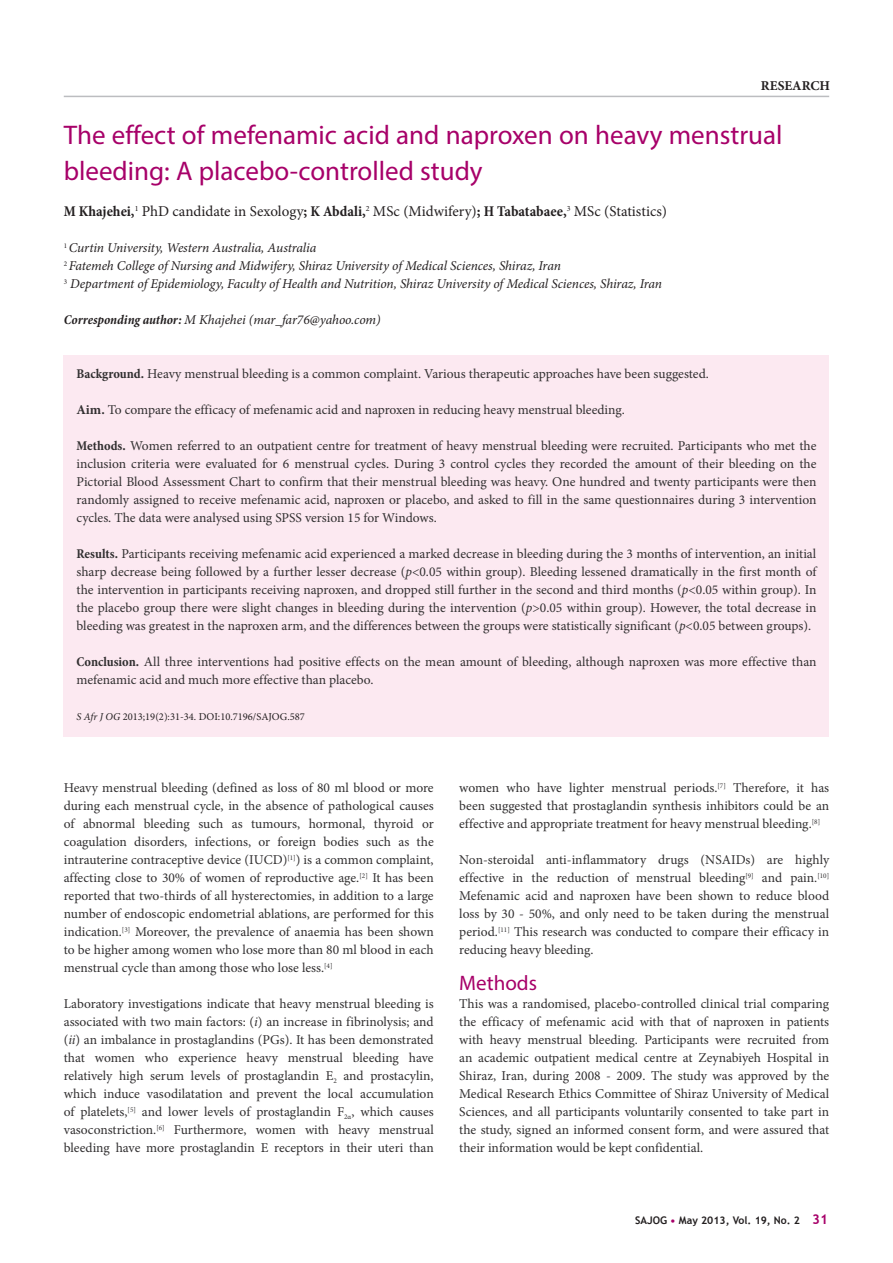
<style>
.page{position:relative;width:893px;height:1263px;background:#fff}
.page>*{position:absolute;margin:0;border:0;box-sizing:border-box;transform-origin:0 0}
.A_HEAD{font:27px/36px "Myriad Pro";color:#a70169}
.B_HEAD{font:21px "Myriad Pro";color:#a70169}
.AUTHORS_NAME{font:15px "Minion Pro";color:#231f20}
.BODY_TEXT{font:13.5px/18px "Minion Pro";color:#312f30;text-align:justify}
.AUTHOR_DETAILS{font:italic 13.5px "Minion Pro";letter-spacing:-.01em;color:#231f20}
.CORRESPONDING_AUTHOR{font:italic 13.5px "Minion Pro";letter-spacing:-.005em;color:#231f20}
.t1{font:700 13.5px "Minion Pro";color:#231f20}
.BODY_TEXT-2{font:10.5px "Minion Pro";color:#231f20}
.t2{font:700 10.5px "Trebuchet MS";color:#231f20}
.s1{font-weight:700;font-stretch:condensed}
.s2{font-weight:700}
.s3{font-style:italic}
.s4{color:#a70169}
.s5{font-size:13.5px;color:#a70169}
</style>
<div class="page">
<hr style="left:64px;top:96px;width:765px;height:1px;background:#bcbdc0">
<div style="left:64px;top:355px;width:765px;height:382px;background:#fce9f1"></div>
<p class="t1" style="left:761px;top:76px;width:71px">RESEARCH</p>
<h1 class="A_HEAD" style="left:64px;top:117px;width:720px">The effect of mefenamic acid and naproxen on heavy menstrual bleeding: A placebo-controlled study</h1>
<p class="AUTHORS_NAME" style="left:64px;top:201px;width:605px"><span class="s1">M Khajehei,</span><sup>1</sup> PhD candidate in Sexology<span class="s2">;</span> <span class="s1">K Abdali,</span><sup>2</sup> MSc (Midwifery)<span class="s2">;</span> <span class="s1">H Tabatabaee,</span><sup>3</sup> MSc (Statistics)</p>
<p class="AUTHOR_DETAILS" style="left:64px;top:238px;width:254px"><sup>1</sup> Curtin University, Western Australia, Australia</p>
<p class="AUTHOR_DETAILS" style="left:64px;top:256px;width:499px"><sup>2</sup> Fatemeh College of Nursing and Midwifery, Shiraz University of Medical Sciences, Shiraz, Iran</p>
<p class="AUTHOR_DETAILS" style="left:64px;top:274px;width:600px"><sup>3</sup> Department of Epidemiology, Faculty of Health and Nutrition, Shiraz University of Medical Sciences, Shiraz, Iran</p>
<p class="CORRESPONDING_AUTHOR" style="left:64px;top:310px;width:318px"><span class="s1">Corresponding author:</span> M Khajehei (mar_far76@yahoo.com)</p>
<p class="BODY_TEXT" style="left:77px;top:365px;width:634px"><span class="s1">Background.</span> Heavy menstrual bleeding is a common complaint. Various therapeutic approaches have been suggested.</p>
<p class="BODY_TEXT" style="left:77px;top:401px;width:550px"><span class="s2">Aim.</span> To compare the efficacy of mefenamic acid and naproxen in reducing heavy menstrual bleeding.</p>
<p class="BODY_TEXT" style="left:77px;top:437px;width:741px"><span class="s1">Methods.</span> Women referred to an outpatient centre for treatment of heavy menstrual bleeding were recruited. Participants who met the inclusion criteria were evaluated for 6 menstrual cycles. During 3 control cycles they recorded the amount of their bleeding on the Pictorial Blood Assessment Chart to confirm that their menstrual bleeding was heavy. One hundred and twenty participants were then randomly assigned to receive mefenamic acid, naproxen or placebo, and asked to fill in the same questionnaires during 3 intervention cycles. The data were analysed using SPSS version 15 for Windows.</p>
<p class="BODY_TEXT" style="left:77px;top:545px;width:741px"><span class="s1">Results.</span> Participants receiving mefenamic acid experienced a marked decrease in bleeding during the 3 months of intervention, an initial sharp decrease being followed by a further lesser decrease (<span class="s3">p</span>&lt;0.05 within group). Bleeding lessened dramatically in the first month of the intervention in participants receiving naproxen, and dropped still further in the second and third months (<span class="s3">p</span>&lt;0.05 within group). In the placebo group there were slight changes in bleeding during the intervention (<span class="s3">p</span>&gt;0.05 within group). However, the total decrease in bleeding was greatest in the naproxen arm, and the differences between the groups were statistically significant (<span class="s3">p</span>&lt;0.05 between groups).</p>
<p class="BODY_TEXT" style="left:77px;top:653px;width:741px"><span class="s1">Conclusion.</span> All three interventions had positive effects on the mean amount of bleeding, although naproxen was more effective than mefenamic acid and much more effective than placebo.</p>
<p class="BODY_TEXT-2" style="left:77px;top:710px;width:230px"><span class="s3">S Afr J OG</span> 2013;19(2):31-34. DOI:10.7196/SAJOG.587</p>
<p class="BODY_TEXT" style="left:64px;top:779px;width:371px">Heavy menstrual bleeding (defined as loss of 80 ml blood or more during each menstrual cycle, in the absence of pathological causes of abnormal bleeding such as tumours, hormonal, thyroid or coagulation disorders, infections, or foreign bodies such as the intrauterine contraceptive device (IUCD)<sup>[1]</sup>) is a common complaint, affecting close to 30% of women of reproductive age.<sup>[2]</sup> It has been reported that two-thirds of all hysterectomies, in addition to a large number of endoscopic endometrial ablations, are performed for this indication.<sup>[3]</sup> Moreover, the prevalence of anaemia has been shown to be higher among women who lose more than 80 ml blood in each menstrual cycle than among those who lose less.<sup>[4]</sup></p>
<p class="BODY_TEXT" style="left:64px;top:995px;width:371px">Laboratory investigations indicate that heavy menstrual bleeding is associated with two main factors: (<span class="s3">i</span>) an increase in fibrinolysis; and (<span class="s3">ii</span>) an imbalance in prostaglandins (PGs). It has been demonstrated that women who experience heavy menstrual bleeding have relatively high serum levels of prostaglandin E<sub>2</sub> and prostacylin, which induce vasodilatation and prevent the local accumulation of platelets,<sup>[5]</sup> and lower levels of prostaglandin F<sub>2α</sub>, which causes vasoconstriction.<sup>[6]</sup> Furthermore, women with heavy menstrual bleeding have more prostaglandin E receptors in their uteri than</p>
<p class="BODY_TEXT" style="left:459px;top:779px;width:371px">women who have lighter menstrual periods.<sup>[7]</sup> Therefore, it has been suggested that prostaglandin synthesis inhibitors could be an effective and appropriate treatment for heavy menstrual bleeding.<sup>[8]</sup></p>
<p class="BODY_TEXT" style="left:459px;top:851px;width:371px">Non-steroidal anti-inflammatory drugs (NSAIDs) are highly effective in the reduction of menstrual bleeding<sup>[9]</sup> and pain.<sup>[10] </sup>Mefenamic acid and naproxen have been shown to reduce blood loss by 30 - 50%, and only need to be taken during the menstrual period.<sup>[11]</sup> This research was conducted to compare their efficacy in reducing heavy bleeding.</p>
<h2 class="B_HEAD" style="left:459px;top:970px;width:79px">Methods</h2>
<p class="BODY_TEXT" style="left:459px;top:995px;width:371px">This was a randomised, placebo-controlled clinical trial comparing the efficacy of mefenamic acid with that of naproxen in patients with heavy menstrual bleeding. Participants were recruited from an academic outpatient medical centre at Zeynabiyeh Hospital in Shiraz, Iran, during 2008 - 2009. The study was approved by the Medical Research Ethics Committee of Shiraz University of Medical Sciences, and all participants voluntarily consented to take part in the study, signed an informed consent form, and were assured that their information would be kept confidential.</p>
<p class="t2" style="left:635px;top:1214px;width:195px">SAJOG <span class="s4">•</span> May 2013, Vol. 19, No. 2 <span class="s5">31</span></p>
</div>
